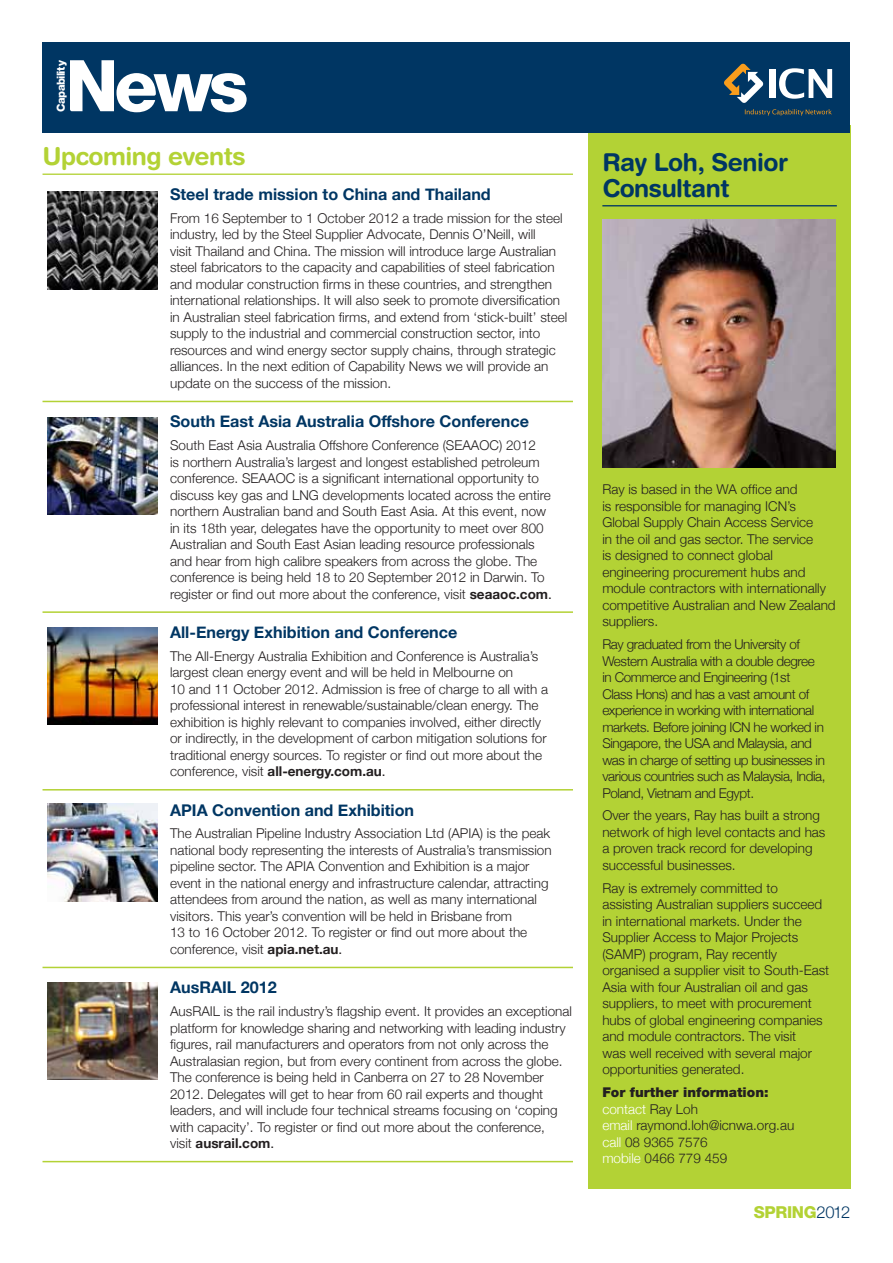
<style>
.page{position:relative;width:893px;height:1263px;background:#fff}
.page>*{position:absolute;margin:0;border:0;box-sizing:border-box;transform-origin:0 0}
.t1{font:700 24.75px/25.5px "Helvetica Rounded";letter-spacing:-.02em;color:#003663}
.t2{font:700 24.75px "Helvetica Rounded";letter-spacing:-.02em;color:#b3d235}
.t3{font:800 16.5px "Helvetica Neue";letter-spacing:-.02em;color:#b3d235}
.t4{font:700 16.2px "Helvetica Neue";color:#003663}
.t5{font:300 13.5px/16.5px "Helvetica Neue";color:#231f20}
.t6{font:300 13.5px/16.5px "Helvetica Neue";letter-spacing:-.03em;color:#231f20}
.t7{font:800 11.1px "Helvetica Neue";letter-spacing:-.04em;color:#fff}
.s1{font-weight:700}
.s2{font-weight:400}
.s3{font-weight:900}
.s4{color:#fff}
.s5{font-weight:300;color:#003663}
</style>
<div class="page">
<div style="left:588px;top:125px;width:262px;height:1063px;background:#b3d235"></div>
<div style="left:43px;top:43px;width:807px;height:90px;background:#003663"></div>
<hr style="left:602px;top:205px;width:235px;height:1px;background:#003663">
<hr style="left:43px;top:174px;width:530px;height:1px;background:#b3d235">
<hr style="left:43px;top:401px;width:530px;height:1px;background:#b3d235">
<hr style="left:43px;top:611px;width:530px;height:2px;background:#b3d235">
<hr style="left:43px;top:789px;width:530px;height:1px;background:#b3d235">
<hr style="left:43px;top:967px;width:530px;height:1px;background:#b3d235">
<hr style="left:43px;top:1161px;width:530px;height:1px;background:#b3d235">
<div style="left:769px;top:69px;width:6px;height:29px;background:#fff"></div>
<svg style="left:779px;top:68px;width:53px;height:31px"></svg>
<svg style="left:724px;top:64px;width:39px;height:39px"></svg>
<svg style="left:745px;top:109px;width:87px;height:7px"></svg>
<svg style="left:70px;top:60px;width:177px;height:52px"></svg>
<img style="left:602px;top:220px;width:233px;height:248px">
<img style="left:47px;top:192px;width:111px;height:97px">
<img style="left:47px;top:417px;width:111px;height:98px">
<img style="left:47px;top:627px;width:111px;height:98px">
<img style="left:47px;top:804px;width:111px;height:97px">
<img style="left:47px;top:982px;width:111px;height:98px">
<p class="t7" style="left:54px;top:112px;width:53px;rotate:-90deg">Capability</p>
<h1 class="t2" style="left:43px;top:141px;width:205px">Upcoming events</h1>
<p class="t4" style="left:170px;top:180px;width:322px">Steel trade mission to China and Thailand</p>
<p class="t5" style="left:170px;top:209px;width:399px">From 16 September to 1 October 2012 a trade mission for the steel industry, led by the Steel Supplier Advocate, Dennis O’Neill, will<br>visit Thailand and China. The mission will introduce large Australian steel fabricators to the capacity and capabilities of steel fabrication and modular construction firms in these countries, and strengthen international relationships. It will also seek to promote diversification in Australian steel fabrication firms, and extend from ‘stick-built’ steel supply to the industrial and commercial construction sector, into resources and wind energy sector supply chains, through strategic alliances. In the next edition of Capability News we will provide an update on the success of the mission.</p>
<p class="t4" style="left:170px;top:407px;width:360px">South East Asia Australia Offshore Conference</p>
<p class="t5" style="left:170px;top:436px;width:383px">South East Asia Australia Offshore Conference (SEAAOC) 2012<br>is northern Australia’s largest and longest established petroleum conference. SEAAOC is a significant international opportunity to discuss key gas and LNG developments located across the entire northern Australian band and South East Asia. At this event, now in its 18th year, delegates have the opportunity to meet over 800<br>Australian and South East Asian leading resource professionals and hear from high calibre speakers from across the globe. The conference is being held 18 to 20 September 2012 in Darwin. To register or find out more about the conference, visit <span class="s1">seaaoc.com</span><span class="s2">.</span></p>
<p class="t4" style="left:170px;top:617px;width:289px">All-Energy Exhibition and Conference</p>
<p class="t5" style="left:170px;top:647px;width:380px">The All-Energy Australia Exhibition and Conference is Australia’s largest clean energy event and will be held in Melbourne on<br>10 and 11 October 2012. Admission is free of charge to all with a professional interest in renewable/sustainable/clean energy. The exhibition is highly relevant to companies involved, either directly or indirectly, in the development of carbon mitigation solutions for traditional energy sources. To register or find out more about the conference, visit <span class="s1">all-energy.com.au</span><span class="s2">.</span></p>
<p class="t4" style="left:170px;top:795px;width:246px">APIA Convention and Exhibition</p>
<p class="t5" style="left:170px;top:825px;width:383px">The Australian Pipeline Industry Association Ltd (APIA) is the peak national body representing the interests of Australia’s transmission pipeline sector. The APIA Convention and Exhibition is a major event in the national energy and infrastructure calendar, attracting attendees from around the nation, as well as many international visitors. This year’s convention will be held in Brisbane from<br>13 to 16 October 2012. To register or find out more about the conference, visit <span class="s1">apia.net.au</span><span class="s2">.</span></p>
<p class="t4" style="left:170px;top:973px;width:108px">AusRAIL 2012</p>
<p class="t5" style="left:170px;top:1002px;width:403px">AusRAIL is the rail industry’s flagship event. It provides an exceptional platform for knowledge sharing and networking with leading industry figures, rail manufacturers and operators from not only across the Australasian region, but from every continent from across the globe.<br>The conference is being held in Canberra on 27 to 28 November 2012. Delegates will get to hear from 60 rail experts and thought leaders, and will include four technical streams focusing on ‘coping with capacity’. To register or find out more about the conference,<br>visit <span class="s1">ausrail.com</span><span class="s2">.</span></p>
<h1 class="t1" style="left:602px;top:149px;width:187px">Ray Loh, Senior<br>Consultant</h1>
<p class="t5" style="left:602px;top:480px;width:235px">Ray is based in the WA office and<br>is responsible for managing ICN’s<br>Global Supply Chain Access Service<br>in the oil and gas sector. The service<br>is designed to connect global engineering procurement hubs and module contractors with internationally competitive Australian and New Zealand suppliers.</p>
<p class="t6" style="left:602px;top:635px;width:225px">Ray graduated from the University of Western Australia with a double degree in Commerce and Engineering (1st<br>Class Hons) and has a vast amount of experience in working with international markets. Before joining ICN he worked in Singapore, the USA and Malaysia, and was in charge of setting up businesses in various countries such as Malaysia, India, Poland, Vietnam and Egypt.</p>
<p class="t5" style="left:602px;top:806px;width:225px">Over the years, Ray has built a strong network of high level contacts and has a proven track record for developing successful businesses.</p>
<p class="t5" style="left:602px;top:879px;width:228px">Ray is extremely committed to assisting Australian suppliers succeed in international markets. Under the Supplier Access to Major Projects (SAMP) program, Ray recently organised a supplier visit to South-East Asia with four Australian oil and gas suppliers, to meet with procurement hubs of global engineering companies and module contractors. The visit<br>was well received with several major opportunities generated.</p>
<p class="t5" style="left:602px;top:1083px;width:193px"><span class="s3">For further information: </span><span class="s4">contact</span> Ray Loh<br><span class="s4">email</span> raymond.loh@icnwa.org.au <span class="s4">call</span> 08 9365 7576<br><span class="s4">mobile</span> 0466 779 459</p>
<p class="t3" style="left:754px;top:1202px;width:98px">SPRING<span class="s5">2012</span></p>
</div>
